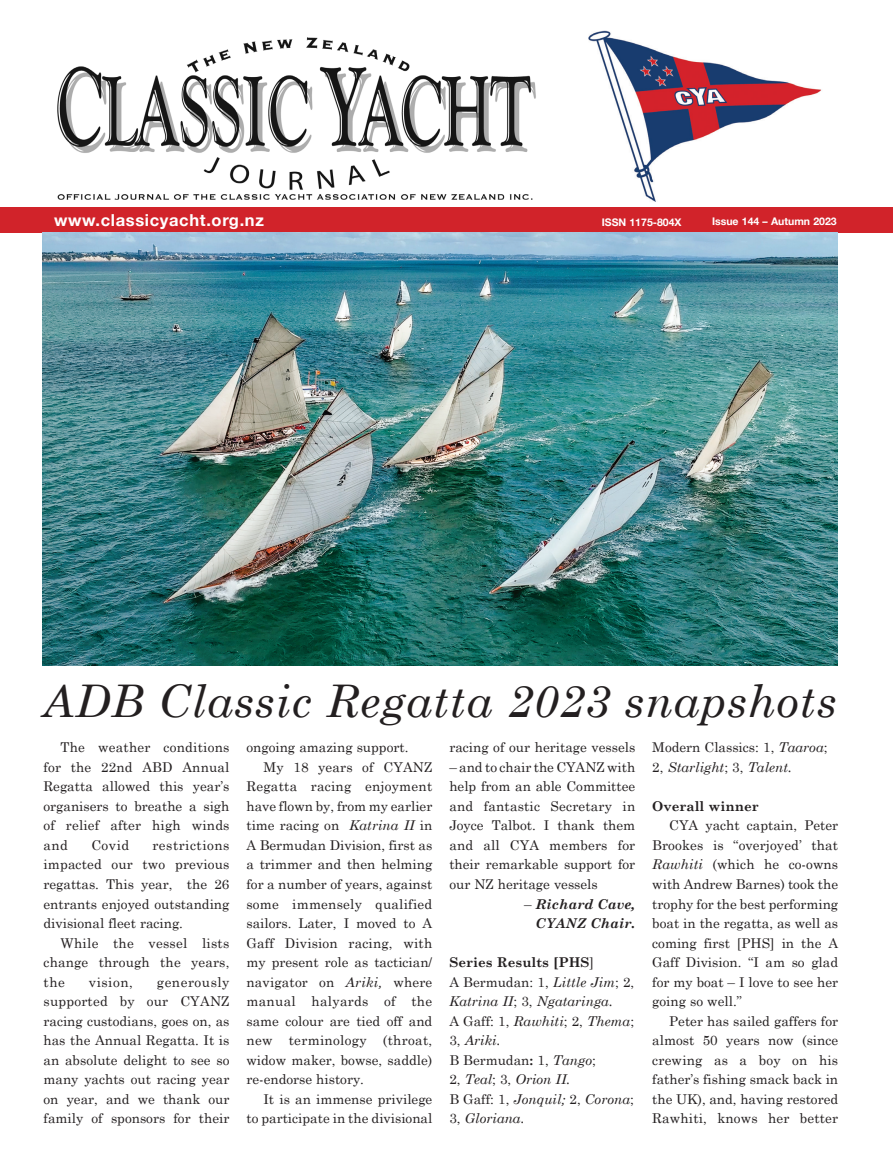
<style>
.page{position:relative;width:893px;height:1170px;background:#fff}
.page>*{position:absolute;margin:0;border:0;box-sizing:border-box;transform-origin:0 0}
.t1{font:italic 45px "Century Schoolbook";letter-spacing:.02em;color:#231f20}
.t2{font:700 16.5px "Helvetica Neue";letter-spacing:.04em;color:#fff}
.t3{font:13.5px/19.5px "Century Schoolbook";color:#231f20;text-align:justify}
.t4{font:italic 13.5px/19.5px "Century Schoolbook";color:#231f20}
.t5{font:700 13.5px "Century Schoolbook";color:#231f20}
.t6{font:italic 700 13.5px/19.5px "Century Schoolbook";color:#231f20;text-align:right}
.t7{font:700 10.5px "Helvetica Neue";color:#fff}
.s1{font-style:italic}
.s2{font-weight:400;font-style:normal}
.s3{font-weight:400}
.s4{font-style:normal}
.s5{font-weight:700}
</style>
<div class="page">
<img style="left:588px;top:30px;width:233px;height:172px">
<div style="left:0;top:207px;width:893px;height:26px;background:#d1232a"></div>
<img style="left:57px;top:38px;width:479px;height:162px">
<img style="left:43px;top:233px;width:795px;height:432px">
<p class="t2" style="left:54px;top:207px;width:211px">www.classicyacht.org.nz</p>
<p class="t7" style="left:602px;top:214px;width:81px">ISSN 1175-804X</p>
<p class="t7" style="left:712px;top:213px;width:126px">Issue 144 – Autumn 2023</p>
<p class="t1" style="left:43px;top:672px;width:796px">ADB Classic Regatta 2023 snapshots</p>
<p class="t3" style="left:44px;top:737px;width:187px;text-indent:17px">The weather conditions for the 22nd ABD Annual Regatta allowed this year’s organisers to breathe a sigh of relief after high winds and</p>
<p class="t3" style="left:91px;top:835px;width:39px">Covid</p>
<p class="t3" style="left:44px;top:835px;width:187px;text-indent:109px">restrictions impacted our two previous regattas. This year, the 26 entrants enjoyed outstanding divisional fleet racing.</p>
<p class="t3" style="left:44px;top:932px;width:187px;text-indent:17px">While the vessel lists change through the years, the</p>
<p class="t3" style="left:44px;top:971px;width:187px;text-indent:113px">generously supported by our CYANZ racing custodians, goes on, as has the Annual Regatta. It is an absolute delight to see so many yachts out racing year on year, and we thank our family of sponsors for their</p>
<p class="t3" style="left:89px;top:971px;width:45px">vision,</p>
<p class="t3" style="left:246px;top:737px;width:164px">ongoing amazing support.</p>
<p class="t3" style="left:246px;top:757px;width:187px;text-indent:17px">My 18 years of CYANZ Regatta racing enjoyment have flown by, from my earlier time racing on <span class="s1">Katrina II</span> in A Bermudan Division, first as a trimmer and then helming for a number of years, against some immensely qualified sailors. Later, I moved to A Gaff Division racing, with my present role as tactician/ navigator on <span class="s1">Ariki,</span> where manual halyards of the same colour are tied off and new terminology (throat, widow maker, bowse, saddle) re-endorse history.</p>
<p class="t3" style="left:246px;top:1088px;width:187px;text-align:right">It is an immense privilege<br>to participate in the divisional</p>
<p class="t3" style="left:449px;top:737px;width:187px">racing of our heritage vessels</p>
<p class="t3" style="left:449px;top:757px;width:187px">– and to chair the CYANZ with help from an able Committee and fantastic Secretary in Joyce Talbot. I thank them and all CYA members for their remarkable support for our NZ heritage vessels</p>
<p class="t6" style="left:524px;top:893px;width:113px"><span class="s2">–</span> Richard Cave,<br>CYANZ Chair.</p>
<p class="t5" style="left:449px;top:953px;width:146px">Series Results [PHS<span class="s3">]</span></p>
<p class="t4" style="left:449px;top:971px;width:187px"><span class="s4">A Bermudan: 1,</span> Little Jim<span class="s4">; 2,<br></span>Katrina II<span class="s4">; 3,</span> Ngataringa.</p>
<p class="t4" style="left:449px;top:1010px;width:186px"><span class="s4">A Gaff: 1,</span> Rawhiti<span class="s4">; 2,</span> Thema<span class="s4">;<br>3,</span> Ariki.</p>
<p class="t3" style="left:449px;top:1049px;width:148px">B Bermudan<span class="s5">:</span> 1, <span class="s1">Tango</span>;<br>2, <span class="s1">Teal</span>; 3, <span class="s1">Orion II.</span></p>
<p class="t4" style="left:449px;top:1088px;width:186px"><span class="s4">B Gaff: 1,</span> Jonquil; <span class="s4">2,</span> Corona<span class="s4">;<br>3,</span> Gloriana.</p>
<p class="t3" style="left:652px;top:737px;width:177px">Modern Classics: 1, <span class="s1">Taaroa</span>;<br>2, <span class="s1">Starlight</span>; 3, <span class="s1">Talent.</span></p>
<p class="t5" style="left:652px;top:797px;width:108px">Overall winner</p>
<p class="t3" style="left:652px;top:815px;width:187px;text-indent:17px">CYA yacht captain, Peter Brookes is “overjoyed’ that <span class="s1">Rawhiti</span> (which he co-owns with Andrew Barnes) took the trophy for the best performing boat in the regatta, as well as coming first [PHS] in the A Gaff Division. “I am so glad for my boat – I love to see her going so well.”</p>
<p class="t3" style="left:652px;top:1010px;width:187px;text-indent:17px">Peter has sailed gaffers for almost 50 years now (since crewing as a boy on his father’s fishing smack back in the UK), and, having restored Rawhiti, knows her better</p>
</div>
